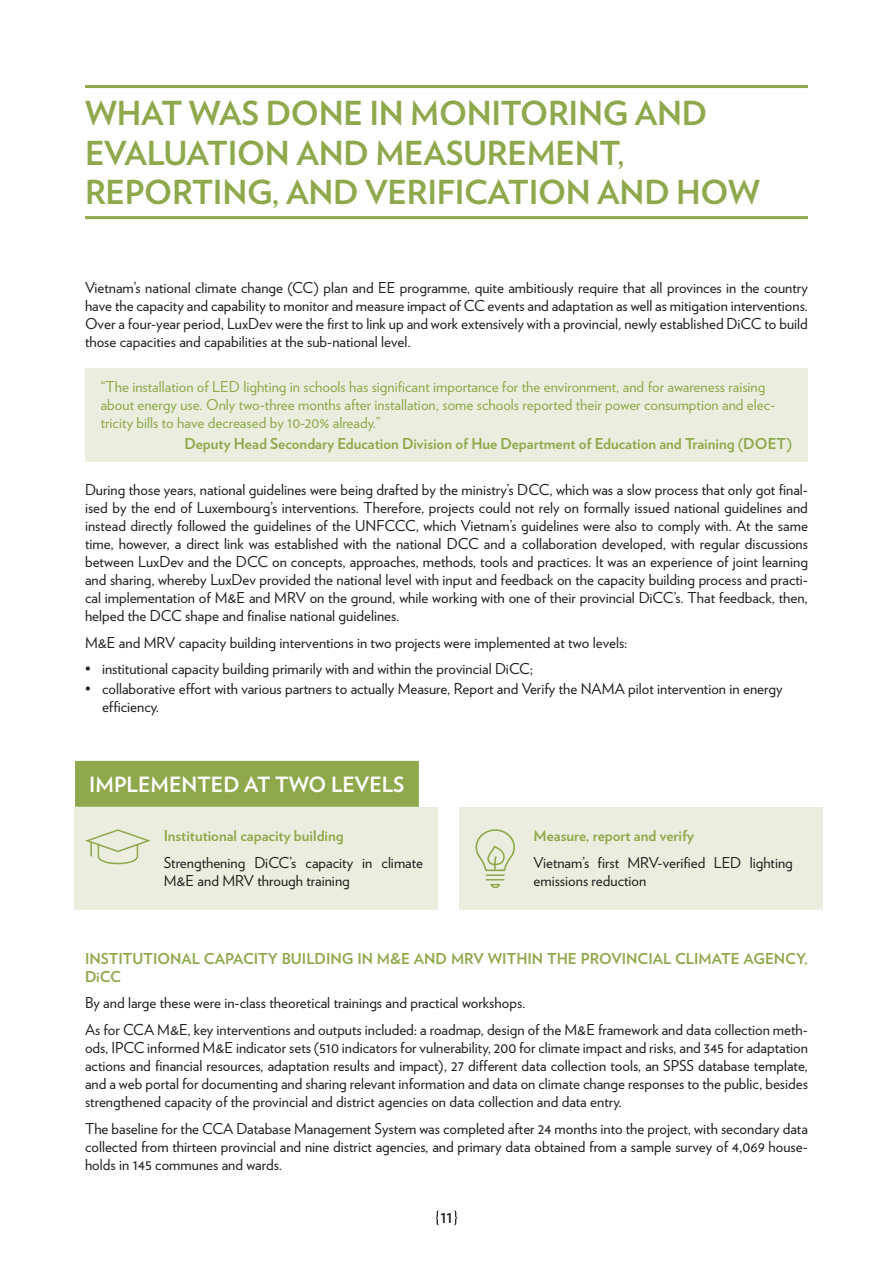
<style>
.page{position:relative;width:893px;height:1263px;background:#fff}
.page>*{position:absolute;margin:0;border:0;box-sizing:border-box;transform-origin:0 0}
.t1{font:700 33px/39.6px "Verlag";letter-spacing:-.01em;color:#8fa84c}
.t2{font:700 21px "Verlag";color:#fff}
.t3{font:15px/18px "Verlag";color:#231f20;text-align:justify}
.t4{font:15px/18px "Verlag";color:#8fa84c}
.t5{font:700 15px/18px "Verlag";color:#8fa84c}
.t6{font:700 13.5px "Verlag";color:#231f20}
</style>
<div class="page">
<svg style="left:436px;top:1210px;width:21px;height:15px"></svg>
<hr style="left:85px;top:85px;width:723px;height:3px;background:#8fa84c">
<hr style="left:85px;top:216px;width:723px;height:3px;background:#8fa84c">
<div style="left:85px;top:368px;width:723px;height:94px;background:#ebeede"></div>
<div style="left:74px;top:807px;width:364px;height:103px;background:#ebeede"></div>
<div style="left:459px;top:807px;width:364px;height:103px;background:#ebeede"></div>
<div style="left:75px;top:761px;width:344px;height:46px;background:#8fa84c;border:3px solid #8fa84c"></div>
<svg style="left:85px;top:829px;width:66px;height:36px"></svg>
<svg style="left:475px;top:829px;width:40px;height:60px"></svg>
<h1 class="t1" style="left:85px;top:92px;width:676px">WHAT WAS DONE IN MONITORING AND<br>EVALUATION AND MEASUREMENT,<br>REPORTING, AND VERIFICATION AND HOW</h1>
<p class="t3" style="left:85px;top:278px;width:724px">Vietnam’s national climate change (CC) plan and EE programme, quite ambitiously require that all provinces in the country have the capacity and capability to monitor and measure impact of CC events and adaptation as well as mitigation interventions.<br>Over a four-year period, LuxDev were the first to link up and work extensively with a provincial, newly established DiCC to build those capacities and capabilities at the sub-national level.</p>
<p class="t4" style="left:101px;top:377px;width:676px">“The installation of LED lighting in schools has significant importance for the environment, and for awareness raising about energy use. Only two-three months after installation, some schools reported their power consumption and elec&shy;tricity bills to have decreased by 10-20% already.”</p>
<p class="t5" style="left:184px;top:433px;width:609px">Deputy Head Secondary Education Division of Hue Department of Education and Training (DOET)</p>
<p class="t3" style="left:85px;top:480px;width:724px">During those years, national guidelines were being drafted by the ministry’s DCC, which was a slow process that only got final&shy;ised by the end of Luxembourg’s interventions. Therefore, projects could not rely on formally issued national guidelines and instead directly followed the guidelines of the UNFCCC, which Vietnam’s guidelines were also to comply with. At the same time, however, a direct link was established with the national DCC and a collaboration developed, with regular discussions between LuxDev and the DCC on concepts, approaches, methods, tools and practices. It was an experience of joint learning and sharing, whereby LuxDev provided the national level with input and feedback on the capacity building process and practi&shy;cal implementation of M&amp;E and MRV on the ground, while working with one of their provincial DiCC’s. That feedback, then, helped the DCC shape and finalise national guidelines.</p>
<p class="t3" style="left:85px;top:632px;width:544px">M&amp;E and MRV capacity building interventions in two projects were implemented at two levels:</p>
<p class="t3" style="left:85px;top:659px;width:450px">• institutional capacity building primarily with and within the provincial DiCC;</p>
<p class="t3" style="left:102px;top:679px;width:682px;text-indent:-17px">• collaborative effort with various partners to actually Measure, Report and Verify the NAMA pilot intervention in energy efficiency.</p>
<h2 class="t2" style="left:89px;top:768px;width:317px">IMPLEMENTED AT TWO LEVELS</h2>
<p class="t5" style="left:164px;top:826px;width:182px">Institutional capacity building</p>
<p class="t3" style="left:164px;top:853px;width:261px">Strengthening DiCC’s capacity in climate<br>M&amp;E and MRV through training</p>
<p class="t5" style="left:534px;top:826px;width:162px">Measure, report and verify</p>
<p class="t3" style="left:534px;top:853px;width:261px">Vietnam’s first MRV-verified LED lighting emissions reduction</p>
<p class="t5" style="left:85px;top:949px;width:724px">INSTITUTIONAL CAPACITY BUILDING IN M&amp;E AND MRV WITHIN THE PROVINCIAL CLIMATE AGENCY,<br>DiCC</p>
<p class="t3" style="left:85px;top:989px;width:724px;line-height:26.5px">By and large these were in-class theoretical trainings and practical workshops.<br>As for CCA M&amp;E, key interventions and outputs included: a roadmap, design of the M&amp;E framework and data collection meth-</p>
<p class="t3" style="left:85px;top:1038px;width:724px">ods, IPCC informed M&amp;E indicator sets (510 indicators for vulnerability, 200 for climate impact and risks, and 345 for adaptation actions and financial resources, adaptation results and impact), 27 different data collection tools, an SPSS database template, and a web portal for documenting and sharing relevant information and data on climate change responses to the public, besides strengthened capacity of the provincial and district agencies on data collection and data entry.</p>
<p class="t3" style="left:85px;top:1118px;width:724px">The baseline for the CCA Database Management System was completed after 24 months into the project, with secondary data collected from thirteen provincial and nine district agencies, and primary data obtained from a sample survey of 4,069 house&shy;holds in 145 communes and wards.</p>
<p class="t6" style="left:441px;top:1208px;width:13px">11</p>
</div>
